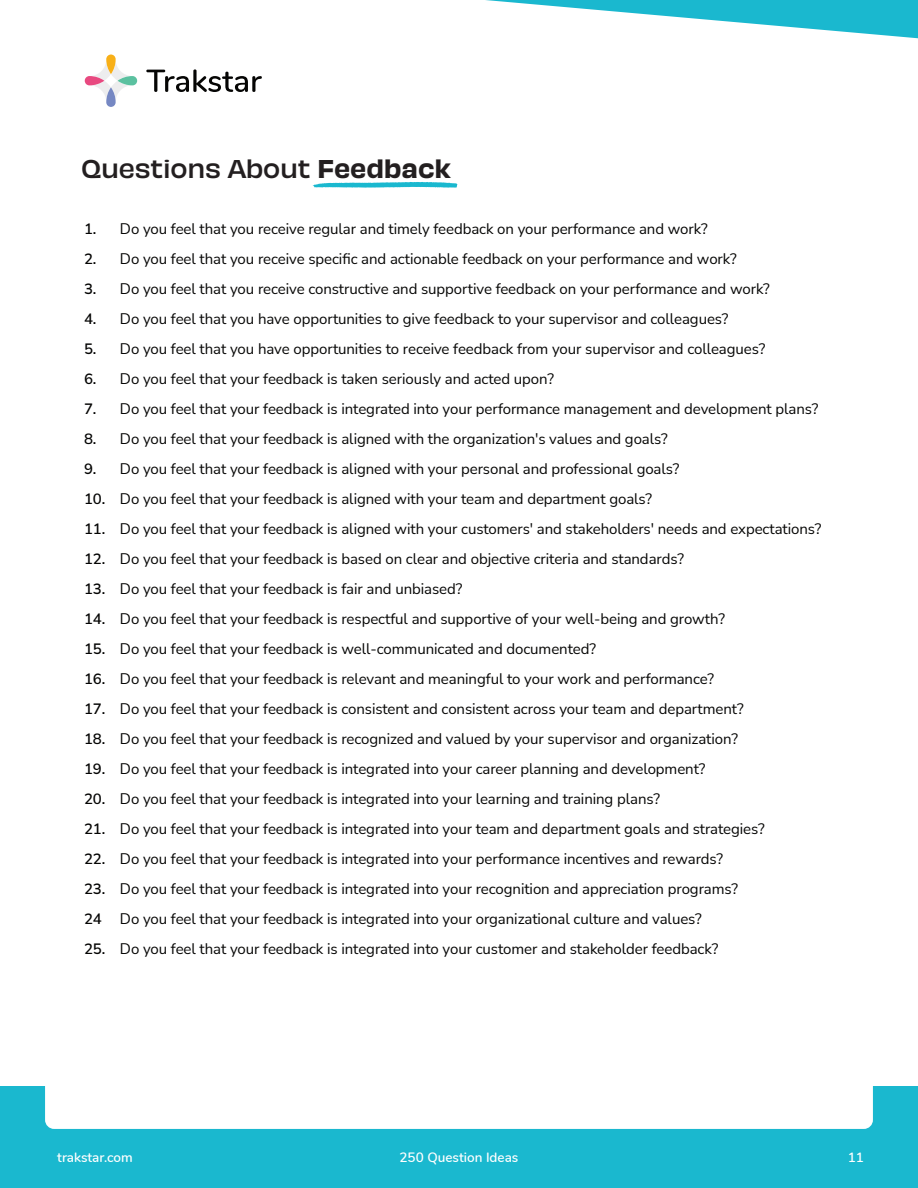
<style>
.page{position:relative;width:918px;height:1188px;background:#fff}
.page>*{position:absolute;margin:0;border:0;box-sizing:border-box;transform-origin:0 0}
.t1{font:500 24px "Obviously";letter-spacing:-.01em;color:#231f20}
.t2{font:15px/30px "Nunito Sans";letter-spacing:-.005em;color:#050504}
.t3{font:600 15px/30px "Nunito Sans";letter-spacing:-.005em;color:#050504}
.t4{font:600 13.5px "Nunito";color:#fff}
.s1{font-family:"Obviously Semi";font-weight:400}
</style>
<div class="page">
<div style="left:0;top:1086px;width:918px;height:102px;background:#1ab8cf"></div>
<div style="left:45px;top:1086px;width:828px;height:43px;background:#fff"></div>
<svg style="left:485px;top:0;width:433px;height:39px"></svg>
<svg style="left:89px;top:64px;width:43px;height:33px"></svg>
<svg style="left:85px;top:76px;width:19px;height:9px"></svg>
<svg style="left:106px;top:87px;width:10px;height:20px"></svg>
<svg style="left:118px;top:76px;width:19px;height:9px"></svg>
<svg style="left:106px;top:55px;width:10px;height:19px"></svg>
<svg style="left:146px;top:69px;width:116px;height:23px"></svg>
<svg style="left:313px;top:182px;width:145px;height:6px"></svg>
<h1 class="t1" style="left:81px;top:150px;width:372px">Questions About <span class="s1">Feedback</span></h1>
<p class="t3" style="left:84px;top:213px;width:23px">1.<br>2.<br>3.<br>4.<br>5.<br>6.<br>7.<br>8.<br>9.<br>10.<br>11.<br>12.<br>13.<br>14.<br>15.<br>16.<br>17.<br>18.<br>19.<br>20.<br>21.<br>22.<br>23.<br>24<br>25.</p>
<p class="t2" style="left:120px;top:213px;width:703px">Do you feel that you receive regular and timely feedback on your performance and work?<br>Do you feel that you receive specific and actionable feedback on your performance and work?<br>Do you feel that you receive constructive and supportive feedback on your performance and work?<br>Do you feel that you have opportunities to give feedback to your supervisor and colleagues?<br>Do you feel that you have opportunities to receive feedback from your supervisor and colleagues?<br>Do you feel that your feedback is taken seriously and acted upon?<br>Do you feel that your feedback is integrated into your performance management and development plans?<br>Do you feel that your feedback is aligned with the organization's values and goals?<br>Do you feel that your feedback is aligned with your personal and professional goals?<br>Do you feel that your feedback is aligned with your team and department goals?<br>Do you feel that your feedback is aligned with your customers' and stakeholders' needs and expectations?<br>Do you feel that your feedback is based on clear and objective criteria and standards?<br>Do you feel that your feedback is fair and unbiased?<br>Do you feel that your feedback is respectful and supportive of your well-being and growth?<br>Do you feel that your feedback is well-communicated and documented?<br>Do you feel that your feedback is relevant and meaningful to your work and performance?<br>Do you feel that your feedback is consistent and consistent across your team and department?<br>Do you feel that your feedback is recognized and valued by your supervisor and organization?<br>Do you feel that your feedback is integrated into your career planning and development?<br>Do you feel that your feedback is integrated into your learning and training plans?<br>Do you feel that your feedback is integrated into your team and department goals and strategies?<br>Do you feel that your feedback is integrated into your performance incentives and rewards?<br>Do you feel that your feedback is integrated into your recognition and appreciation programs?<br>Do you feel that your feedback is integrated into your organizational culture and values?<br>Do you feel that your feedback is integrated into your customer and stakeholder feedback?</p>
<p class="t4" style="left:57px;top:1147px;width:77px">trakstar.com</p>
<p class="t4" style="left:400px;top:1147px;width:120px">250 Question Ideas</p>
<p class="t4" style="left:848px;top:1147px;width:18px">11</p>
</div>
